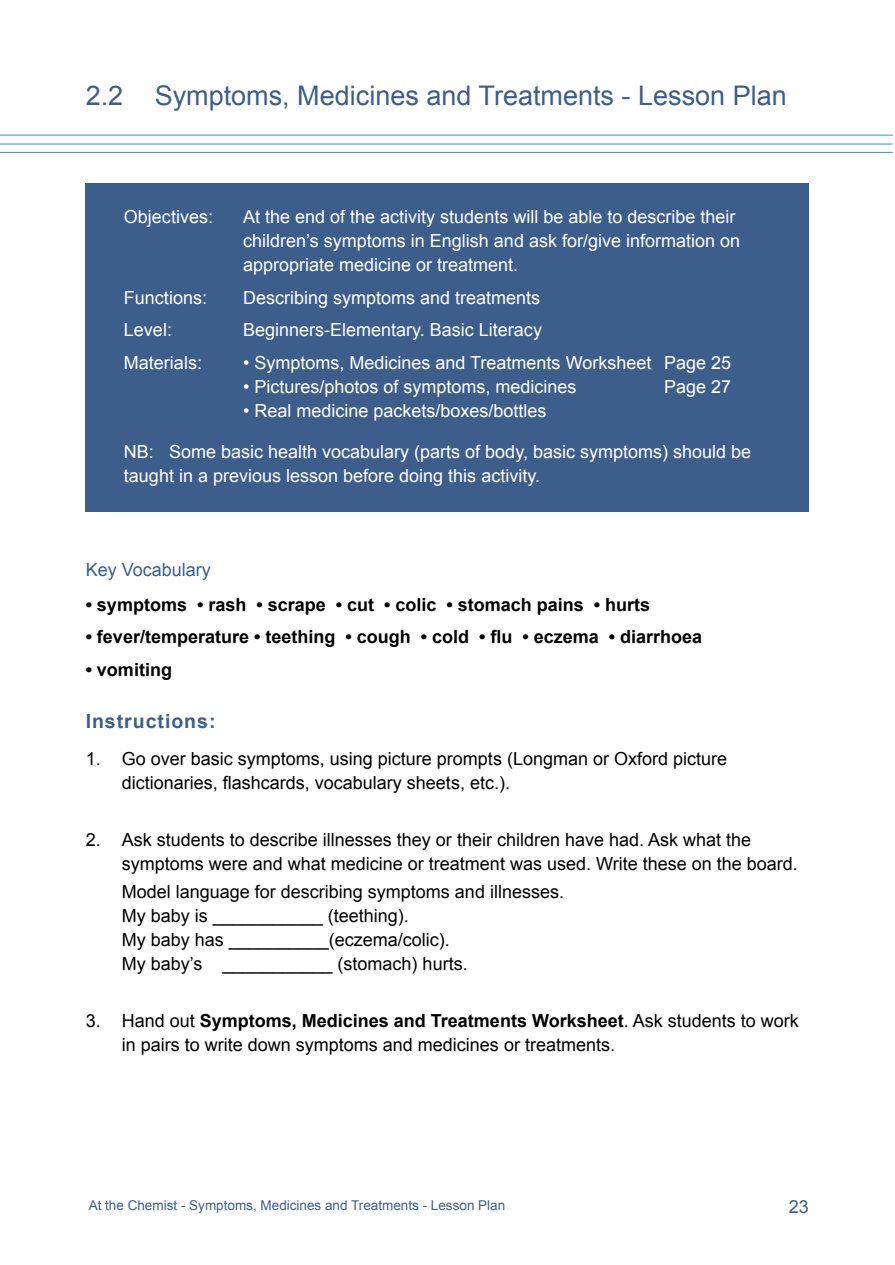
<style>
.page{position:relative;width:895px;height:1265px;background:#fff}
.page>*{position:absolute;margin:0;border:0;box-sizing:border-box;transform-origin:0 0}
.t1{font:27px "Arial";color:#3d5e8b}
.body_head_-_lesson_plan{font:700 19.5px "Arial";letter-spacing:.05em;color:#3d5e8b}
.body_-_lesson_plan{font:18px/24px "Arial";color:#000}
.Body_on_red_box_-_lesson_plan{font:18px/24px "Arial";color:#fff}
.bullet_points{font:700 18px "Arial";color:#000}
.body_-_lesson_plan-2{font:18px/24px "Arial";color:#fff}
.t2{font:18px "Arial";color:#3d5e8b}
.t3{font:13.5px "Arial";color:#3d5e8b}
.s1{font-weight:700}
</style>
<div class="page">
<div style="left:86px;top:183px;width:722px;height:329px;background:#3d5e8b"></div>
<hr style="left:1px;top:135px;width:891px;height:1px;background:#3394ce">
<hr style="left:1px;top:144px;width:891px;height:1px;background:#3394ce">
<hr style="left:1px;top:152px;width:891px;height:1px;background:#3394ce">
<p class="t1" style="left:86px;top:81px;width:702px">2.2 Symptoms, Medicines and Treatments - Lesson Plan</p>
<p class="Body_on_red_box_-_lesson_plan" style="left:124px;top:205px;width:91px">Objectives:</p>
<p class="Body_on_red_box_-_lesson_plan" style="left:243px;top:205px;width:498px">At the end of the activity students will be able to describe their children’s symptoms in English and ask for/give information on appropriate medicine or treatment.</p>
<p class="Body_on_red_box_-_lesson_plan" style="left:124px;top:285px;width:85px">Functions:</p>
<p class="Body_on_red_box_-_lesson_plan" style="left:243px;top:285px;width:299px">Describing symptoms and treatments</p>
<p class="Body_on_red_box_-_lesson_plan" style="left:124px;top:318px;width:50px">Level:</p>
<p class="Body_on_red_box_-_lesson_plan" style="left:243px;top:318px;width:300px">Beginners-Elementary. Basic Literacy</p>
<p class="Body_on_red_box_-_lesson_plan" style="left:124px;top:350px;width:80px">Materials:</p>
<p class="Body_on_red_box_-_lesson_plan" style="left:243px;top:350px;width:489px">• Symptoms, Medicines and Treatments Worksheet Page 25</p>
<p class="Body_on_red_box_-_lesson_plan" style="left:243px;top:374px;width:335px">• Pictures/photos of symptoms, medicines</p>
<p class="Body_on_red_box_-_lesson_plan" style="left:664px;top:374px;width:69px">Page 27</p>
<p class="Body_on_red_box_-_lesson_plan" style="left:243px;top:398px;width:305px">• Real medicine packets/boxes/bottles</p>
<p class="body_-_lesson_plan-2" style="left:124px;top:439px;width:628px">NB: Some basic health vocabulary (parts of body, basic symptoms) should be taught in a previous lesson before doing this activity.</p>
<p class="t2" style="left:86px;top:559px;width:127px">Key Vocabulary</p>
<p class="bullet_points" style="left:86px;top:594px;width:566px">• symptoms • rash • scrape • cut • colic • stomach pains • hurts</p>
<p class="bullet_points" style="left:86px;top:626px;width:618px">• fever/temperature • teething • cough • cold • flu • eczema • diarrhoea</p>
<p class="bullet_points" style="left:86px;top:659px;width:88px">• vomiting</p>
<p class="body_head_-_lesson_plan" style="left:86px;top:710px;width:131px">Instructions:</p>
<p class="body_-_lesson_plan" style="left:122px;top:747px;width:607px;text-indent:-36px">1. Go over basic symptoms, using picture prompts (Longman or Oxford picture dictionaries, flashcards, vocabulary sheets, etc.).</p>
<p class="body_-_lesson_plan" style="left:122px;top:827px;width:677px;text-indent:-36px">2. Ask students to describe illnesses they or their children have had. Ask what the symptoms were and what medicine or treatment was used. Write these on the board.</p>
<p class="body_-_lesson_plan" style="left:122px;top:879px;width:444px">Model language for describing symptoms and illnesses.<br>My baby is ___________ (teething).<br>My baby has __________(eczema/colic).<br>My baby’s ___________ (stomach) hurts.</p>
<p class="body_-_lesson_plan" style="left:122px;top:1008px;width:678px;text-indent:-36px">3. Hand out <span class="s1">Symptoms, Medicines and Treatments Worksheet</span>. Ask students to work in pairs to write down symptoms and medicines or treatments.</p>
<p class="t3" style="left:89px;top:1197px;width:418px">At the Chemist - Symptoms, Medicines and Treatments - Lesson Plan</p>
<p class="t2" style="left:788px;top:1196px;width:22px">23</p>
</div>
